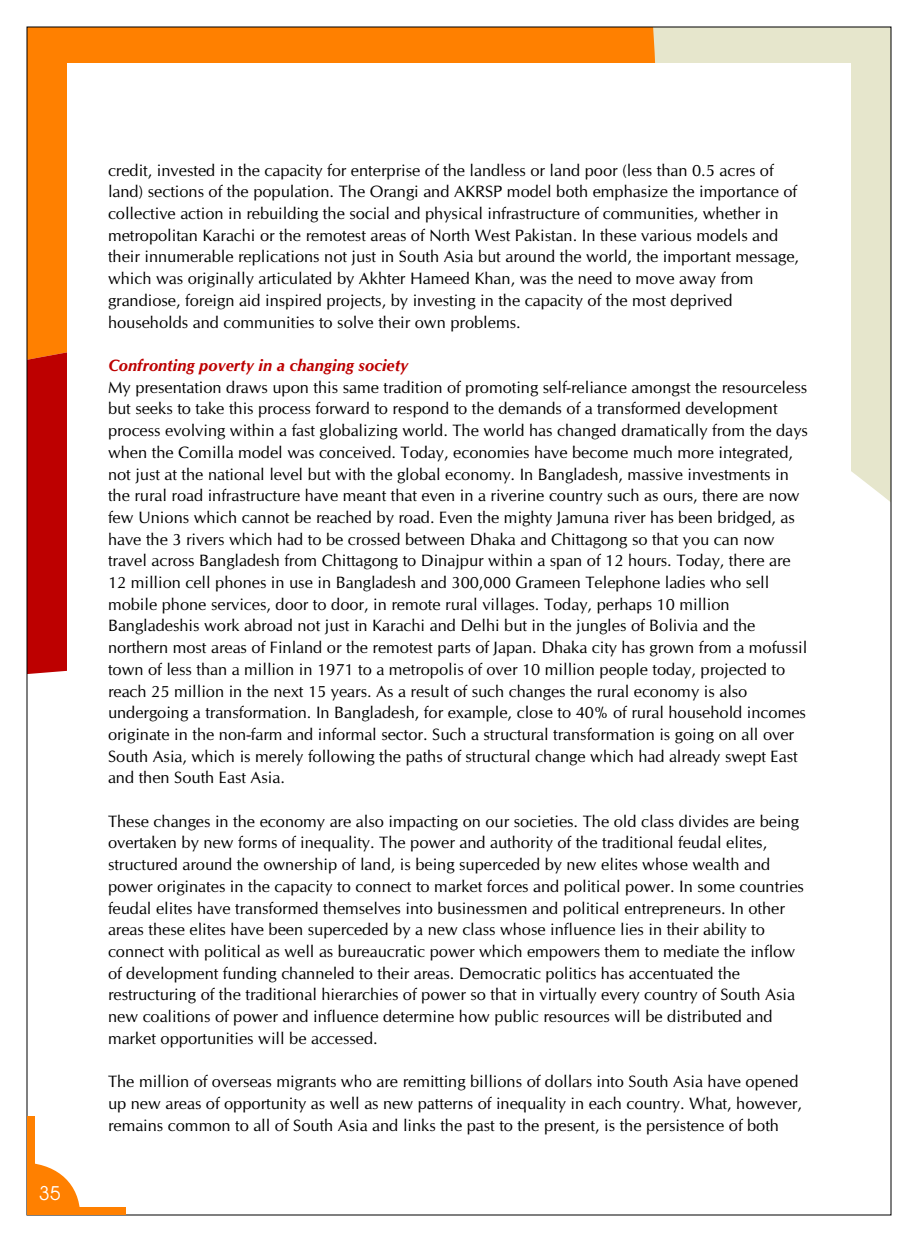
<style>
.page{position:relative;width:918px;height:1242px;background:#fff}
.page>*{position:absolute;margin:0;border:0;box-sizing:border-box;transform-origin:0 0}
.t1{font:19.5px "Avant Garde Bk BT";color:#fff}
.t2{font:16.5px/21.8px "CG Omega";color:#000}
.t3{font:italic 700 16.5px "CG Omega";color:#bd0000}
</style>
<div class="page">
<div style="left:662px;top:29px;width:227px;height:472px;background:#e6e6cc"></div>
<div style="left:29px;top:29px;width:633px;height:282px;background:#ff8000"></div>
<svg style="left:29px;top:311px;width:38px;height:363px;background:#c51101"></svg>
<div style="left:67px;top:63px;width:784px;height:704px;background:#fff"></div>
<svg style="left:35px;top:1163px;width:45px;height:44px"></svg>
<div style="left:27px;top:1207px;width:99px;height:8px;background:#ff8000"></div>
<div style="left:27px;top:1116px;width:8px;height:99px;background:#ff8000"></div>
<p class="t1" style="left:39px;top:1185px;width:24px">35</p>
<p class="t2" style="left:108px;top:160px;width:693px">credit, invested in the capacity for enterprise of the landless or land poor (less than 0.5 acres of land) sections of the population. The Orangi and AKRSP model both emphasize the importance of collective action in rebuilding the social and physical infrastructure of communities, whether in metropolitan Karachi or the remotest areas of North West Pakistan. In these various models and their innumerable replications not just in South Asia but around the world, the important message, which was originally articulated by Akhter Hameed Khan, was the need to move away from grandiose, foreign aid inspired projects, by investing in the capacity of the most deprived households and communities to solve their own problems.</p>
<p class="t3" style="left:108px;top:359px;width:302px">Confronting poverty in a changing society</p>
<p class="t2" style="left:108px;top:377px;width:701px">My presentation draws upon this same tradition of promoting self-reliance amongst the resourceless but seeks to take this process forward to respond to the demands of a transformed development process evolving within a fast globalizing world. The world has changed dramatically from the days when the Comilla model was conceived. Today, economies have become much more integrated, not just at the national level but with the global economy. In Bangladesh, massive investments in the rural road infrastructure have meant that even in a riverine country such as ours, there are now few Unions which cannot be reached by road. Even the mighty Jamuna river has been bridged, as have the 3 rivers which had to be crossed between Dhaka and Chittagong so that you can now travel across Bangladesh from Chittagong to Dinajpur within a span of 12 hours. Today, there are 12 million cell phones in use in Bangladesh and 300,000 Grameen Telephone ladies who sell mobile phone services, door to door, in remote rural villages. Today, perhaps 10 million Bangladeshis work abroad not just in Karachi and Delhi but in the jungles of Bolivia and the northern most areas of Finland or the remotest parts of Japan. Dhaka city has grown from a mofussil town of less than a million in 1971 to a metropolis of over 10 million people today, projected to reach 25 million in the next 15 years. As a result of such changes the rural economy is also undergoing a transformation. In Bangladesh, for example, close to 40% of rural household incomes originate in the non-farm and informal sector. Such a structural transformation is going on all over South Asia, which is merely following the paths of structural change which had already swept East and then South East Asia.</p>
<p class="t2" style="left:108px;top:812px;width:697px">These changes in the economy are also impacting on our societies. The old class divides are being overtaken by new forms of inequality. The power and authority of the traditional feudal elites, structured around the ownership of land, is being superceded by new elites whose wealth and power originates in the capacity to connect to market forces and political power. In some countries feudal elites have transformed themselves into businessmen and political entrepreneurs. In other areas these elites have been superceded by a new class whose influence lies in their ability to connect with political as well as bureaucratic power which empowers them to mediate the inflow of development funding channeled to their areas. Democratic politics has accentuated the restructuring of the traditional hierarchies of power so that in virtually every country of South Asia new coalitions of power and influence determine how public resources will be distributed and market opportunities will be accessed.</p>
<p class="t2" style="left:108px;top:1072px;width:695px">The million of overseas migrants who are remitting billions of dollars into South Asia have opened up new areas of opportunity as well as new patterns of inequality in each country. What, however, remains common to all of South Asia and links the past to the present, is the persistence of both</p>
</div>
